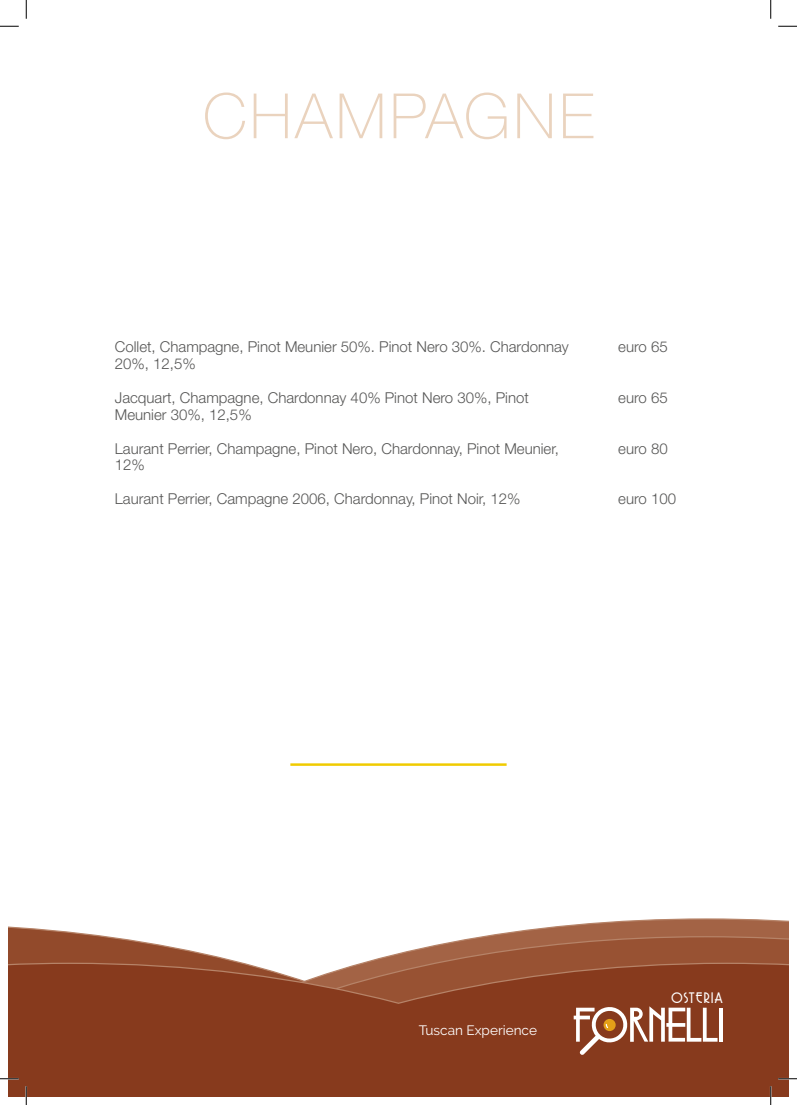
<style>
.page{position:relative;width:797px;height:1105px;background:#fff}
.page>*{position:absolute;margin:0;border:0;box-sizing:border-box;transform-origin:0 0}
.t1{font:100 62.5px "Helvetica Neue LT Std";letter-spacing:.055em;color:#ead3be}
.t2{font:300 15px/16.9px "Helvetica Neue LT Std";color:#565655}
.t3{font:14.12px "Copasetic";letter-spacing:.095em;color:#fff}
.t4{font:13.62px "Raleway";color:#fff}
</style>
<div class="page">
<hr style="left:290px;top:763px;width:216px;height:3px;background:#f0cb00">
<svg style="left:48px;top:918px;width:740px;height:18px"></svg>
<svg style="left:48px;top:936px;width:740px;height:26px"></svg>
<svg style="left:9px;top:962px;width:779px;height:134px;background:#8a3f23"></svg>
<hr style="left:719px;top:1008px;width:3px;height:34px;background:#fff">
<svg style="left:573px;top:1006px;width:144px;height:49px"></svg>
<svg style="left:0;top:25px;width:19px;height:2px"></svg>
<svg style="left:778px;top:25px;width:19px;height:2px"></svg>
<svg style="left:0;top:1078px;width:19px;height:1px"></svg>
<svg style="left:778px;top:1078px;width:19px;height:1px"></svg>
<svg style="left:25px;top:0;width:2px;height:19px"></svg>
<svg style="left:25px;top:1086px;width:2px;height:19px"></svg>
<svg style="left:770px;top:0;width:1px;height:19px"></svg>
<svg style="left:770px;top:1086px;width:1px;height:19px"></svg>
<h1 class="t1" style="left:203px;top:80px;width:393px">CHAMPAGNE</h1>
<p class="t2" style="left:115px;top:338px;width:455px">Collet, Champagne, Pinot Meunier 50%. Pinot Nero 30%. Chardonnay<br>20%, 12,5%</p>
<p class="t2" style="left:115px;top:389px;width:415px">Jacquart, Champagne, Chardonnay 40% Pinot Nero 30%, Pinot<br>Meunier 30%, 12,5%</p>
<p class="t2" style="left:115px;top:439px;width:445px">Laurant Perrier, Champagne, Pinot Nero, Chardonnay, Pinot Meunier,<br>12%</p>
<p class="t2" style="left:115px;top:490px;width:407px">Laurant Perrier, Campagne 2006, Chardonnay, Pinot Noir, 12%</p>
<p class="t2" style="left:618px;top:338px;width:51px">euro 65</p>
<p class="t2" style="left:618px;top:389px;width:51px">euro 65</p>
<p class="t2" style="left:618px;top:439px;width:51px">euro 80</p>
<p class="t2" style="left:618px;top:490px;width:59px">euro 100</p>
<p class="t4" style="left:419px;top:1022px;width:120px">Tuscan Experience</p>
<p class="t3" style="left:671px;top:991px;width:53px">OSTERIA</p>
</div>
